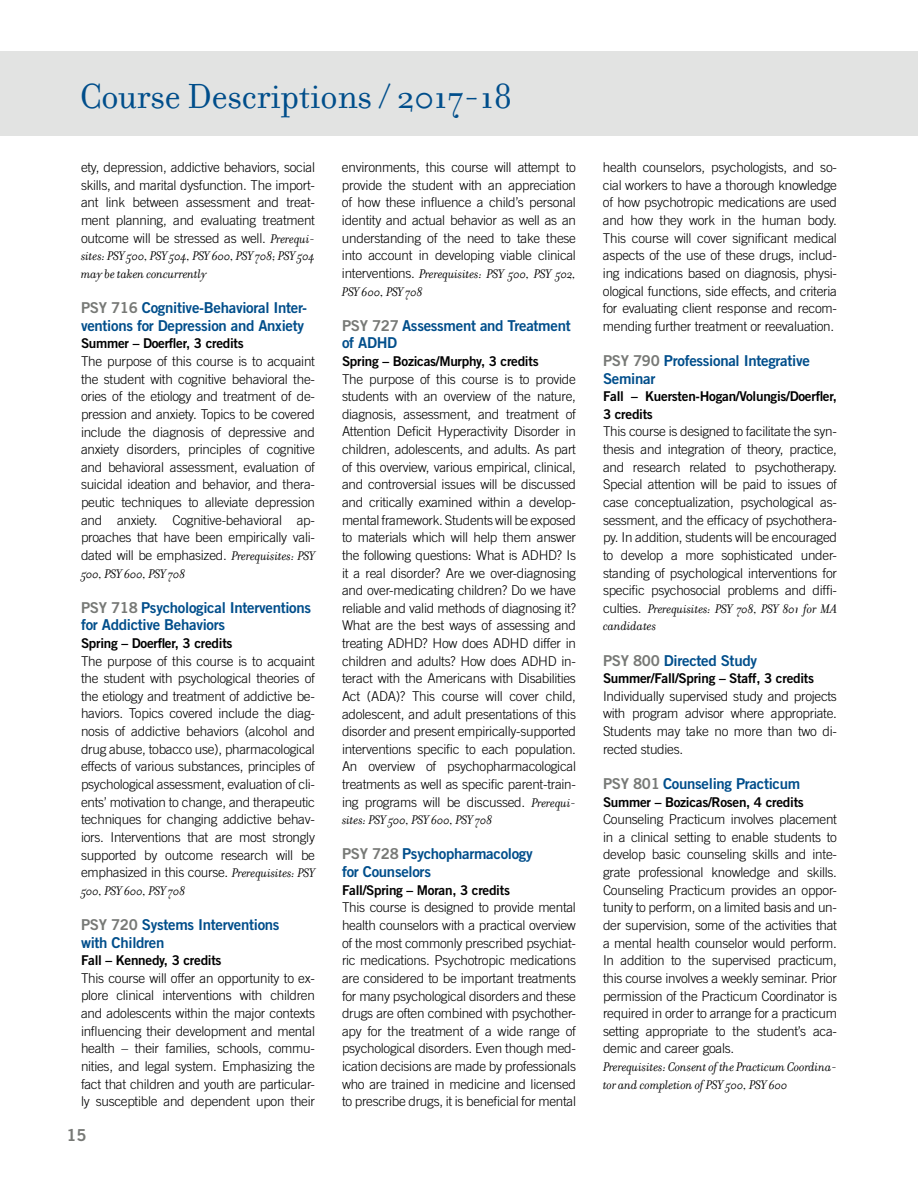
<style>
.page{position:relative;width:918px;height:1188px;background:#fff}
.page>*{position:absolute;margin:0;border:0;box-sizing:border-box;transform-origin:0 0}
.t1{font:37.5px "Filosofia";letter-spacing:-.01em;color:#004e8b}
.t2{font:16.5px "Trade Gothic Bold Two";color:#777976}
.t3{font:15px/17.7px "Trade Gothic Bold Two";letter-spacing:-.02em;color:#004e8b}
.t4{font:300 13.5px/17.7px "Trade Gothic";letter-spacing:-.02em;color:#000;text-align:justify}
.t5{font:italic 13.5px/17.7px "Filosofia";letter-spacing:-.01em;color:#000}
.t6{font:13.5px/17.7px "Trade Gothic Bold Two";letter-spacing:-.02em;color:#000}
.s1{font-family:"Filosofia";font-weight:400;font-style:italic}
.s2{color:#777976}
.s3{font-family:"Trade Gothic";font-weight:300;font-style:normal}
</style>
<div class="page">
<div style="left:0;top:51px;width:918px;height:85px;background:#e2e3e2"></div>
<h1 class="t1" style="left:80px;top:76px;width:434px">Course Descriptions / 2017-18</h1>
<p class="t4" style="left:81px;top:158px;width:236px">ety, depression, addictive behaviors, social skills, and marital dysfunction. The import&shy;ant link between assessment and treat&shy;ment planning, and evaluating treatment outcome will be stressed as well. <span class="s1">Prerequi-</span></p>
<p class="t5" style="left:81px;top:248px;width:236px">sites: PSY 500, PSY 504, PSY 600, PSY 708; PSY 504 may be taken concurrently</p>
<p class="t3" style="left:81px;top:299px;width:228px"><span class="s2">PSY 716</span> Cognitive-Behavioral Inter&shy;ventions for Depression and Anxiety</p>
<p class="t6" style="left:81px;top:334px;width:164px">Summer – Doerfler, 3 credits</p>
<p class="t4" style="left:81px;top:352px;width:236px">The purpose of this course is to acquaint the student with cognitive behavioral the&shy;ories of the etiology and treatment of de&shy;pression and anxiety. Topics to be covered include the diagnosis of depressive and anxiety disorders, principles of cognitive and behavioral assessment, evaluation of suicidal ideation and behavior, and thera&shy;peutic techniques to alleviate depression and anxiety. Cognitive-behavioral ap&shy;proaches that have been empirically vali&shy;dated will be emphasized. <span class="s1">Prerequisites: PSY</span></p>
<p class="t5" style="left:81px;top:565px;width:106px">500, PSY 600, PSY 708</p>
<p class="t3" style="left:81px;top:598px;width:232px"><span class="s2">PSY 718</span> Psychological Interventions for Addictive Behaviors</p>
<p class="t6" style="left:81px;top:634px;width:153px">Spring – Doerfler, 3 credits</p>
<p class="t4" style="left:81px;top:652px;width:236px">The purpose of this course is to acquaint the student with psychological theories of the etiology and treatment of addictive be&shy;haviors. Topics covered include the diag&shy;nosis of addictive behaviors (alcohol and drug abuse, tobacco use), pharmacological effects of various substances, principles of psychological assessment, evaluation of cli&shy;ents’ motivation to change, and therapeutic techniques for changing addictive behav&shy;iors. Interventions that are most strongly supported by outcome research will be emphasized in this course. <span class="s1">Prerequisites: PSY</span></p>
<p class="t5" style="left:81px;top:882px;width:106px">500, PSY 600, PSY 708</p>
<p class="t3" style="left:81px;top:916px;width:200px"><span class="s2">PSY 720</span> Systems Interventions with Children</p>
<p class="t6" style="left:81px;top:951px;width:142px">Fall – Kennedy, 3 credits</p>
<p class="t4" style="left:81px;top:969px;width:236px">This course will offer an opportunity to ex&shy;plore clinical interventions with children and adolescents within the major contexts influencing their development and mental health – their families, schools, commu&shy;nities, and legal system. Emphasizing the fact that children and youth are particular&shy;ly susceptible and dependent upon their</p>
<p class="t2" style="left:66px;top:1125px;width:22px">15</p>
<p class="t4" style="left:342px;top:158px;width:236px">environments, this course will attempt to provide the student with an appreciation of how these influence a child’s personal identity and actual behavior as well as an understanding of the need to take these into account in developing viable clinical</p>
<p class="t5" style="left:342px;top:265px;width:236px"><span class="s3">interventions.</span> Prerequisites: PSY 500, PSY 502,<br>PSY 600, PSY 708</p>
<p class="t3" style="left:342px;top:316px;width:230px"><span class="s2">PSY 727</span> Assessment and Treatment of ADHD</p>
<p class="t6" style="left:342px;top:352px;width:198px">Spring – Bozicas/Murphy, 3 credits</p>
<p class="t4" style="left:342px;top:370px;width:236px">The purpose of this course is to provide students with an overview of the nature, diagnosis, assessment, and treatment of Attention Deficit Hyperactivity Disorder in children, adolescents, and adults. As part of this overview, various empirical, clinical, and controversial issues will be discussed and critically examined within a develop&shy;mental framework. Students will be exposed to materials which will help them answer the following questions: What is ADHD? Is it a real disorder? Are we over-diagnosing and over-medicating children? Do we have reliable and valid methods of diagnosing it?<br>What are the best ways of assessing and treating ADHD? How does ADHD differ in children and adults? How does ADHD in&shy;teract with the Americans with Disabilities Act (ADA)? This course will cover child, adolescent, and adult presentations of this disorder and present empirically-supported interventions specific to each population.<br>An overview of psychopharmacological treatments as well as specific parent-train&shy;ing programs will be discussed. <span class="s1">Prerequi-</span></p>
<p class="t5" style="left:342px;top:812px;width:152px">sites: PSY 500, PSY 600, PSY 708</p>
<p class="t3" style="left:342px;top:845px;width:192px"><span class="s2">PSY 728</span> Psychopharmacology for Counselors</p>
<p class="t6" style="left:342px;top:881px;width:170px">Fall/Spring – Moran, 3 credits</p>
<p class="t4" style="left:342px;top:899px;width:236px">This course is designed to provide mental health counselors with a practical overview of the most commonly prescribed psychiat&shy;ric medications. Psychotropic medications are considered to be important treatments for many psychological disorders and these drugs are often combined with psychother&shy;apy for the treatment of a wide range of psychological disorders. Even though med&shy;ication decisions are made by professionals who are trained in medicine and licensed to prescribe drugs, it is beneficial for mental</p>
<p class="t4" style="left:603px;top:158px;width:236px">health counselors, psychologists, and so&shy;cial workers to have a thorough knowledge of how psychotropic medications are used and how they work in the human body.<br>This course will cover significant medical aspects of the use of these drugs, includ&shy;ing indications based on diagnosis, physi&shy;ological functions, side effects, and criteria for evaluating client response and recom&shy;mending further treatment or reevaluation.</p>
<p class="t3" style="left:603px;top:352px;width:208px"><span class="s2">PSY 790</span> Professional Integrative<br>Seminar</p>
<p class="t6" style="left:603px;top:387px;width:236px">Fall – Kuersten-Hogan/Volungis/Doerfler,<br>3 credits</p>
<p class="t4" style="left:603px;top:423px;width:236px">This course is designed to facilitate the syn&shy;thesis and integration of theory, practice, and research related to psychotherapy.<br>Special attention will be paid to issues of case conceptualization, psychological as&shy;sessment, and the efficacy of psychothera&shy;py. In addition, students will be encouraged to develop a more sophisticated under&shy;standing of psychological interventions for specific psychosocial problems and diffi-</p>
<p class="t5" style="left:603px;top:600px;width:235px"><span class="s3">culties.</span> Prerequisites: PSY 708, PSY 801 for MA candidates</p>
<p class="t3" style="left:603px;top:651px;width:156px"><span class="s2">PSY 800</span> Directed Study</p>
<p class="t6" style="left:603px;top:669px;width:213px">Summer/Fall/Spring – Staff, 3 credits</p>
<p class="t4" style="left:603px;top:687px;width:236px">Individually supervised study and projects with program advisor where appropriate.<br>Students may take no more than two di&shy;rected studies.</p>
<p class="t3" style="left:603px;top:775px;width:199px"><span class="s2">PSY 801</span> Counseling Practicum</p>
<p class="t6" style="left:603px;top:793px;width:202px">Summer – Bozicas/Rosen, 4 credits</p>
<p class="t4" style="left:603px;top:810px;width:236px">Counseling Practicum involves placement in a clinical setting to enable students to develop basic counseling skills and inte&shy;grate professional knowledge and skills.<br>Counseling Practicum provides an oppor&shy;tunity to perform, on a limited basis and un&shy;der supervision, some of the activities that a mental health counselor would perform.<br>In addition to the supervised practicum, this course involves a weekly seminar. Prior permission of the Practicum Coordinator is required in order to arrange for a practicum setting appropriate to the student’s aca&shy;demic and career goals.</p>
<p class="t5" style="left:603px;top:1058px;width:236px">Prerequisites: Consent of the Practicum Coordina&shy;tor and completion of PSY 500, PSY 600</p>
</div>
